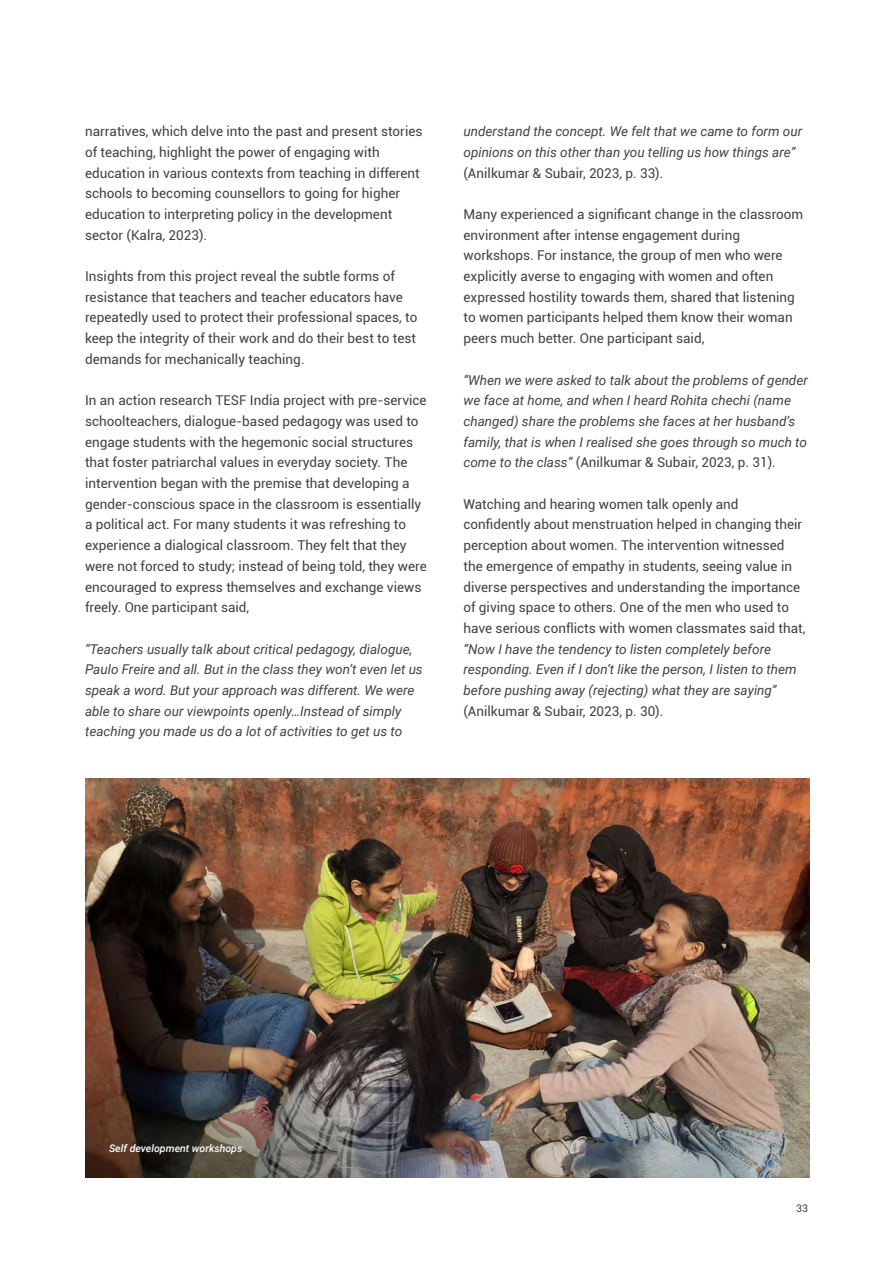
<style>
.page{position:relative;width:893px;height:1263px;background:#fff}
.page>*{position:absolute;margin:0;border:0;box-sizing:border-box;transform-origin:0 0}
.t1{font:13.5px/20.7px "Roboto";color:#414042}
.t2{font:italic 13.5px/20.7px "Roboto";color:#414042}
.t3{font:italic 500 10.5px "Roboto";color:#fff}
.t4{font:10.5px "Roboto";color:#414042}
.s1{font-style:normal}
</style>
<div class="page">
<img style="left:85px;top:778px;width:724px;height:400px">
<p class="t1" style="left:85px;top:121px;width:339px">narratives, which delve into the past and present stories of teaching, highlight the power of engaging with education in various contexts from teaching in different schools to becoming counsellors to going for higher education to interpreting policy in the development sector (Kalra, 2023).</p>
<p class="t1" style="left:85px;top:265px;width:334px">Insights from this project reveal the subtle forms of resistance that teachers and teacher educators have repeatedly used to protect their professional spaces, to keep the integrity of their work and do their best to test demands for mechanically teaching.</p>
<p class="t1" style="left:85px;top:390px;width:343px">In an action research TESF India project with pre-service schoolteachers, dialogue-based pedagogy was used to engage students with the hegemonic social structures that foster patriarchal values in everyday society. The intervention began with the premise that developing a gender-conscious space in the classroom is essentially a political act. For many students it was refreshing to experience a dialogical classroom. They felt that they were not forced to study; instead of being told, they were encouraged to express themselves and exchange views freely. One participant said,</p>
<p class="t2" style="left:85px;top:638px;width:339px">“Teachers usually talk about critical pedagogy, dialogue, Paulo Freire and all. But in the class they won’t even let us speak a word. But your approach was different. We were able to share our viewpoints openly…Instead of simply teaching you made us do a lot of activities to get us to</p>
<p class="t2" style="left:463px;top:120px;width:340px">understand the concept. We felt that we came to form our opinions on this other than you telling us how things are”</p>
<p class="t1" style="left:463px;top:162px;width:201px">(Anilkumar &amp; Subair, 2023, p. 33).</p>
<p class="t1" style="left:463px;top:203px;width:341px">Many experienced a significant change in the classroom environment after intense engagement during workshops. For instance, the group of men who were explicitly averse to engaging with women and often expressed hostility towards them, shared that listening to women participants helped them know their woman peers much better. One participant said,</p>
<p class="t2" style="left:463px;top:369px;width:346px">“When we were asked to talk about the problems of gender we face at home, and when I heard Rohita chechi (name changed) share the problems she faces at her husband’s family, that is when I realised she goes through so much to come to the class” <span class="s1">(Anilkumar &amp; Subair, 2023, p. 31).</span></p>
<p class="t1" style="left:463px;top:493px;width:343px">Watching and hearing women talk openly and confidently about menstruation helped in changing their perception about women. The intervention witnessed the emergence of empathy in students, seeing value in diverse perspectives and understanding the importance of giving space to others. One of the men who used to have serious conflicts with women classmates said that,</p>
<p class="t2" style="left:463px;top:638px;width:335px">“Now I have the tendency to listen completely before responding. Even if I don’t like the person, I listen to them before pushing away (rejecting) what they are saying”</p>
<p class="t1" style="left:463px;top:700px;width:201px">(Anilkumar &amp; Subair, 2023, p. 30).</p>
<p class="t3" style="left:109px;top:1141px;width:135px">Self development workshops</p>
<p class="t4" style="left:796px;top:1201px;width:13px">33</p>
</div>
